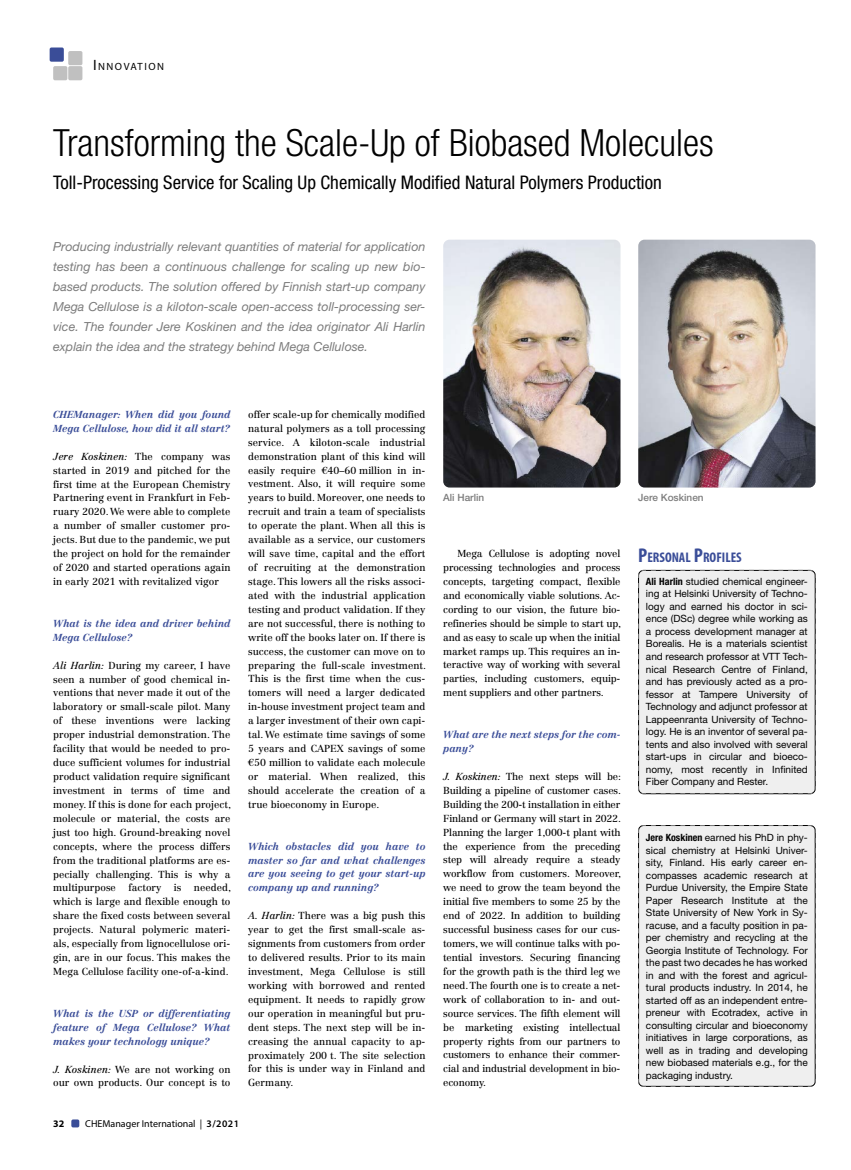
<style>
.page{position:relative;width:851px;height:1170px;background:#fff}
.page>*{position:absolute;margin:0;border:0;box-sizing:border-box;transform-origin:0 0}
.t1{font:300 condensed 37.5px "Helvetica Neue LT Std";color:#000}
.t2{font:condensed 18.75px "Helvetica Neue LT Std";color:#000}
.t3{font:700 condensed 14px "Myriad Pro";color:#3a4d98}
.t4{font:italic 12.5px/20px "Helvetica Neue LT Std";color:#7c7c7c;text-align:justify}
.t5{font:10.5px "Myriad Pro";letter-spacing:.145em;color:#000}
.t6{font:10px/13.9px "Centennial LT Std";letter-spacing:-.015em;color:#000;text-align:justify}
.t7{font:10px/12.5px "Helvetica Neue LT Std";color:#000;text-align:justify}
.t8{font:italic 700 10px/13.9px "Centennial LT Std";color:#3a4d98}
.t9{font:10px "Myriad Pro";color:#000}
.t10{font:500 10px "Helvetica Neue LT Std";color:#7c7c7c}
.t11{font:700 10px "Myriad Pro";color:#000}
.s1{font-size:15px}
.s2{font-style:italic}
.s3{font-weight:600}
.s4{font-size:20px}
.s5{font-weight:700;font-stretch:condensed}
</style>
<div class="page">
<div style="left:638px;top:569px;width:177px;height:225px;background:#efefef"></div>
<div style="left:638px;top:825px;width:177px;height:261px;background:#efefef"></div>
<img style="left:443px;top:240px;width:177px;height:247px">
<img style="left:638px;top:240px;width:177px;height:247px">
<div style="left:71px;top:1119px;width:8px;height:8px;background:#3a4d98;border-radius:2px"></div>
<div style="left:50px;top:47px;width:14px;height:15px;background:#3a4d98;border-radius:2px"></div>
<div style="left:53px;top:66px;width:14px;height:14px;background:#c0c0c0;border-radius:2px"></div>
<div style="left:68px;top:51px;width:14px;height:14px;background:#c0c0c0;border-radius:2px"></div>
<div style="left:68px;top:66px;width:14px;height:14px;background:#c0c0c0;border-radius:2px"></div>
<p class="t5" style="left:93px;top:60px;width:72px"><span class="s1">I</span>NNOVATION</p>
<h1 class="t1" style="left:53px;top:121px;width:661px">Transforming the Scale-Up of Biobased Molecules</h1>
<h2 class="t2" style="left:53px;top:172px;width:610px">Toll-Processing Service for Scaling Up Chemically Modified Natural Polymers Production</h2>
<p class="t4" style="left:53px;top:236px;width:374px">Producing industrially relevant quantities of material for application testing has been a continuous challenge for scaling up new bio&shy;based products. The solution offered by Finnish start-up company Mega Cellulose is a kiloton-scale open-access toll-processing ser&shy;vice. The founder Jere Koskinen and the idea originator Ali Harlin explain the idea and the strategy behind Mega Cellulose.</p>
<p class="t8" style="left:53px;top:407px;width:179px">CHEManager: When did you found<br>Mega Cellulose, how did it all start?</p>
<p class="t6" style="left:53px;top:449px;width:179px"><span class="s2">Jere Koskinen:</span> The company was started in 2019 and pitched for the first time at the European Chemistry Partnering event in Frankfurt in Feb&shy;ruary 2020. We were able to complete a number of smaller customer pro&shy;jects. But due to the pandemic, we put the project on hold for the remainder of 2020 and started operations again in early 2021 with revitalized vigor</p>
<p class="t8" style="left:53px;top:616px;width:179px">What is the idea and driver behind<br>Mega Cellulose?</p>
<p class="t6" style="left:53px;top:658px;width:179px"><span class="s2">Ali Harlin:</span> During my career, I have seen a number of good chemical in&shy;ventions that never made it out of the laboratory or small-scale pilot. Many of these inventions were lacking proper industrial demonstration. The facility that would be needed to pro&shy;duce sufficient volumes for industrial product validation require significant investment in terms of time and money. If this is done for each project, molecule or material, the costs are just too high. Ground-breaking novel concepts, where the process differs from the traditional platforms are es&shy;pecially challenging. This is why a multipurpose factory is needed, which is large and flexible enough to share the fixed costs between several projects. Natural polymeric materi&shy;als, especially from lignocellulose ori&shy;gin, are in our focus. This makes the Mega Cellulose facility one-of-a-kind.</p>
<p class="t8" style="left:53px;top:1006px;width:179px;text-align:justify">What is the USP or differentiating feature of Mega Cellulose? What makes your technology unique?</p>
<p class="t6" style="left:53px;top:1061px;width:179px"><span class="s2">J. Koskinen:</span> We are not working on our own products. Our concept is to</p>
<p class="t6" style="left:248px;top:407px;width:179px">offer scale-up for chemically modified natural polymers as a toll processing service. A kiloton-scale industrial demonstration plant of this kind will easily require €40–60 million in in&shy;vestment. Also, it will require some years to build. Moreover, one needs to recruit and train a team of specialists to operate the plant. When all this is available as a service, our customers will save time, capital and the effort of recruiting at the demonstration stage. This lowers all the risks associ&shy;ated with the industrial application testing and product validation. If they are not successful, there is nothing to write off the books later on. If there is success, the customer can move on to preparing the full-scale investment.<br>This is the first time when the cus&shy;tomers will need a larger dedicated in-house investment project team and a larger investment of their own capi&shy;tal. We estimate time savings of some 5 years and CAPEX savings of some €50 million to validate each molecule or material. When realized, this should accelerate the creation of a true bioeconomy in Europe.</p>
<p class="t8" style="left:248px;top:839px;width:179px;text-align:justify">Which obstacles did you have to master so far and what challenges are you seeing to get your start-up company up and running?</p>
<p class="t6" style="left:248px;top:908px;width:179px"><span class="s2">A. Harlin:</span> There was a big push this year to get the first small-scale as&shy;signments from customers from order to delivered results. Prior to its main investment, Mega Cellulose is still working with borrowed and rented equipment. It needs to rapidly grow our operation in meaningful but pru&shy;dent steps. The next step will be in&shy;creasing the annual capacity to ap&shy;proximately 200 t. The site selection for this is under way in Finland and Germany.</p>
<p class="t11" style="left:53px;top:1117px;width:13px">32</p>
<p class="t9" style="left:85px;top:1117px;width:155px">CHEManager International | <span class="s3">3/2021</span></p>
<p class="t10" style="left:443px;top:492px;width:43px">Ali Harlin</p>
<p class="t10" style="left:638px;top:492px;width:67px">Jere Koskinen</p>
<p class="t6" style="left:443px;top:546px;width:179px;text-align:left;text-indent:14px">Mega Cellulose is adopting novel processing technologies and process concepts, targeting compact, flexible and economically viable solutions. Ac&shy;cording to our vision, the future bio&shy;refineries should be simple to start up, and as easy to scale up when the initial market ramps up. This requires an in&shy;teractive way of working with several parties, including customers, equip&shy;ment suppliers and other partners.</p>
<p class="t8" style="left:443px;top:727px;width:179px">What are the next steps for the com&shy;pany?</p>
<p class="t6" style="left:443px;top:769px;width:179px;text-align:left"><span class="s2">J. Koskinen:</span> The next steps will be:<br>Building a pipeline of customer cases.<br>Building the 200-t installation in either Finland or Germany will start in 2022.<br>Planning the larger 1,000-t plant with the experience from the preceding step will already require a steady workflow from customers. Moreover, we need to grow the team beyond the initial five members to some 25 by the end of 2022. In addition to building successful business cases for our cus&shy;tomers, we will continue talks with po&shy;tential investors. Securing financing for the growth path is the third leg we need. The fourth one is to create a net&shy;work of collaboration to in- and out&shy;source services. The fifth element will be marketing existing intellectual property rights from our partners to customers to enhance their commer&shy;cial and industrial development in bio&shy;economy.</p>
<h3 class="t3" style="left:638px;top:549px;width:105px"><span class="s4">P</span>ERSONAL <span class="s4">P</span>ROFILES</h3>
<p class="t7" style="left:646px;top:575px;width:163px"><span class="s5">Ali Harlin</span> studied chemical engineer&shy;ing at Helsinki University of Techno&shy;logy and earned his doctor in sci&shy;ence (DSc) degree while working as a process development manager at Borealis. He is a materials scientist and research professor at VTT Tech&shy;nical Research Centre of Finland, and has previously acted as a pro&shy;fessor at Tampere University of Technology and adjunct professor at Lappeenranta University of Techno&shy;logy. He is an inventor of several pa&shy;tents and also involved with several start-ups in circular and bioeco&shy;nomy, most recently in Infinited Fiber Company and Rester.</p>
<p class="t7" style="left:646px;top:831px;width:163px"><span class="s5">Jere Koskinen</span> earned his PhD in phy&shy;sical chemistry at Helsinki Univer&shy;sity, Finland. His early career en&shy;compasses academic research at Purdue University, the Empire State Paper Research Institute at the State University of New York in Sy&shy;racuse, and a faculty position in pa&shy;per chemistry and recycling at the Georgia Institute of Technology. For the past two decades he has worked in and with the forest and agricul&shy;tural products industry. In 2014, he started off as an independent entre&shy;preneur with Ecotradex, active in consulting circular and bioeconomy initiatives in large corporations, as well as in trading and developing new biobased materials e.g., for the packaging industry.</p>
</div>
